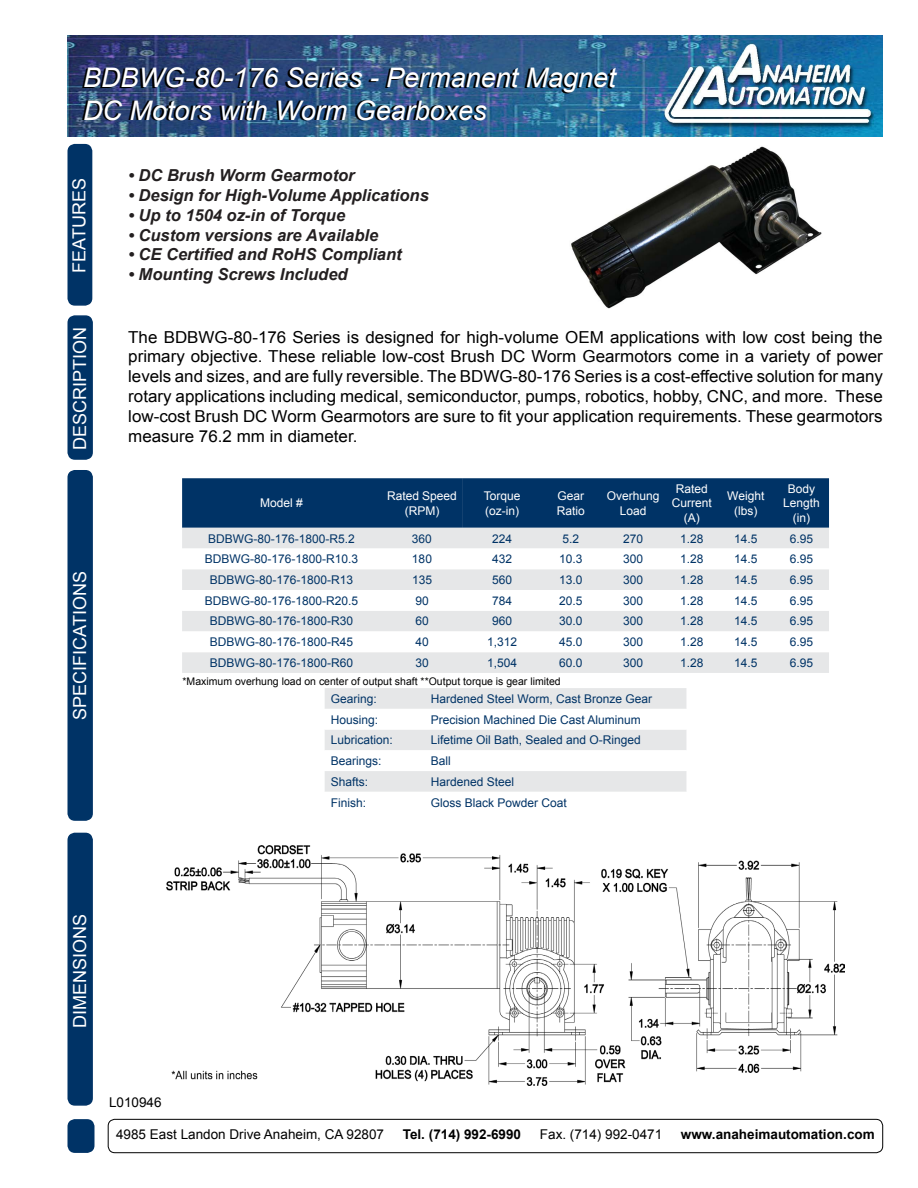
<style>
.page{position:relative;width:918px;height:1188px;background:#fff}
.page>*{position:absolute;margin:0;border:0;box-sizing:border-box;transform-origin:0 0}
.t1{font:italic 27px/32.4px "Arial";color:#fff}
.t2{font:18px "Arial";color:#fff}
.t3{font:16.5px/19.8px "Arial";color:#000;text-align:justify}
.t4{font:italic 700 16.5px "Arial";color:#231f20}
.t5{font:13.5px "Arial";color:#000}
.t6{font:700 13.5px "Arial";color:#000}
.t7{font:12px "Arial";color:#036}
.t8{font:12px/14.4px "Arial";color:#fff;text-align:center}
.t9{font:10.5px "Arial";color:#000}
</style>
<div class="page">
<img style="left:68px;top:35px;width:815px;height:101px">
<div style="left:68px;top:145px;width:24px;height:160px;background:#036;border-radius:7px"></div>
<div style="left:68px;top:144px;width:24px;height:162px;border:2px solid #036;border-radius:7px"></div>
<div style="left:68px;top:1120px;width:26px;height:32px;background:#036;border-radius:7px"></div>
<div style="left:68px;top:1119px;width:26px;height:34px;border:2px solid #036;border-radius:7px"></div>
<div style="left:108px;top:1119px;width:775px;height:34px;border:1px solid #000;border-radius:7px"></div>
<div style="left:68px;top:316px;width:24px;height:143px;background:#036;border-radius:7px"></div>
<div style="left:68px;top:315px;width:25px;height:145px;border:2px solid #036;border-radius:7px"></div>
<div style="left:68px;top:833px;width:24px;height:272px;background:#036;border-radius:7px"></div>
<div style="left:68px;top:833px;width:25px;height:273px;border:2px solid #036;border-radius:7px"></div>
<div style="left:68px;top:471px;width:24px;height:349px;background:#036;border-radius:7px"></div>
<div style="left:68px;top:470px;width:25px;height:351px;border:2px solid #036;border-radius:7px"></div>
<div style="left:182px;top:478px;width:647px;height:50px;background:#036"></div>
<div style="left:182px;top:528px;width:647px;height:145px;background:#e6e7e8"></div>
<svg style="left:182px;top:549px;width:647px;height:103px"></svg>
<svg style="left:325px;top:688px;width:361px;height:104px"></svg>
<img style="left:166px;top:846px;width:679px;height:240px">
<img style="left:571px;top:146px;width:251px;height:163px">
<h1 class="t1" style="left:83px;top:62px;width:534px">BDBWG-80-176 Series - Permanent Magnet<br>DC Motors with Worm Gearboxes</h1>
<h2 class="t2" style="left:67px;top:273px;width:96px;rotate:-90deg">FEATURES</h2>
<h3 class="t4" style="left:128px;top:164px;width:228px">• DC Brush Worm Gearmotor</h3>
<h3 class="t4" style="left:128px;top:184px;width:302px">• Design for High-Volume Applications</h3>
<h3 class="t4" style="left:128px;top:204px;width:218px">• Up to 1504 oz-in of Torque</h3>
<h3 class="t4" style="left:128px;top:224px;width:252px">• Custom versions are Available</h3>
<h3 class="t4" style="left:128px;top:244px;width:275px">• CE Certified and RoHS Compliant</h3>
<h3 class="t4" style="left:128px;top:263px;width:221px">• Mounting Screws Included</h3>
<h2 class="t2" style="left:68px;top:450px;width:125px;rotate:-90deg">DESCRIPTION</h2>
<p class="t3" style="left:128px;top:327px;width:756px">The BDBWG-80-176 Series is designed for high-volume OEM applications with low cost being the primary objective. These reliable low-cost Brush DC Worm Gearmotors come in a variety of power levels and sizes, and are fully reversible. The BDWG-80-176 Series is a cost-effective solution for many rotary applications including medical, semiconductor, pumps, robotics, hobby, CNC, and more. These low-cost Brush DC Worm Gearmotors are sure to fit your application requirements. These gearmotors measure 76.2 mm in diameter.</p>
<h2 class="t2" style="left:68px;top:720px;width:150px;rotate:-90deg">SPECIFICATIONS</h2>
<p class="t8" style="left:260px;top:496px;width:44px">Model #</p>
<p class="t8" style="left:387px;top:489px;width:71px">Rated Speed (RPM)</p>
<p class="t8" style="left:484px;top:489px;width:38px;text-align:left">Torque (oz-in)</p>
<p class="t8" style="left:557px;top:489px;width:30px;text-align:left">Gear<br>Ratio</p>
<p class="t8" style="left:607px;top:489px;width:54px">Overhung<br>Load</p>
<p class="t8" style="left:672px;top:482px;width:41px">Rated<br>Current (A)</p>
<p class="t8" style="left:727px;top:489px;width:39px">Weight (lbs)</p>
<p class="t8" style="left:783px;top:482px;width:38px">Body<br>Length (in)</p>
<p class="t7" style="left:208px;top:530px;width:148px">BDBWG-80-176-1800-R5.2</p>
<p class="t7" style="left:412px;top:530px;width:22px">360</p>
<p class="t7" style="left:492px;top:530px;width:22px">224</p>
<p class="t7" style="left:563px;top:530px;width:18px">5.2</p>
<p class="t7" style="left:623px;top:530px;width:22px">270</p>
<p class="t7" style="left:680px;top:530px;width:25px">1.28</p>
<p class="t7" style="left:734px;top:530px;width:25px">14.5</p>
<p class="t7" style="left:790px;top:530px;width:25px">6.95</p>
<p class="t7" style="left:205px;top:551px;width:155px">BDBWG-80-176-1800-R10.3</p>
<p class="t7" style="left:412px;top:551px;width:22px">180</p>
<p class="t7" style="left:492px;top:551px;width:22px">432</p>
<p class="t7" style="left:559px;top:551px;width:25px">10.3</p>
<p class="t7" style="left:623px;top:551px;width:22px">300</p>
<p class="t7" style="left:680px;top:551px;width:25px">1.28</p>
<p class="t7" style="left:734px;top:551px;width:25px">14.5</p>
<p class="t7" style="left:790px;top:551px;width:25px">6.95</p>
<p class="t7" style="left:210px;top:572px;width:145px">BDBWG-80-176-1800-R13</p>
<p class="t7" style="left:412px;top:572px;width:22px">135</p>
<p class="t7" style="left:492px;top:572px;width:22px">560</p>
<p class="t7" style="left:559px;top:572px;width:25px">13.0</p>
<p class="t7" style="left:623px;top:572px;width:22px">300</p>
<p class="t7" style="left:680px;top:572px;width:25px">1.28</p>
<p class="t7" style="left:734px;top:572px;width:25px">14.5</p>
<p class="t7" style="left:790px;top:572px;width:25px">6.95</p>
<p class="t7" style="left:205px;top:593px;width:155px">BDBWG-80-176-1800-R20.5</p>
<p class="t7" style="left:415px;top:593px;width:15px">90</p>
<p class="t7" style="left:492px;top:593px;width:22px">784</p>
<p class="t7" style="left:559px;top:593px;width:25px">20.5</p>
<p class="t7" style="left:623px;top:593px;width:22px">300</p>
<p class="t7" style="left:680px;top:593px;width:25px">1.28</p>
<p class="t7" style="left:734px;top:593px;width:25px">14.5</p>
<p class="t7" style="left:790px;top:593px;width:25px">6.95</p>
<p class="t7" style="left:210px;top:613px;width:145px">BDBWG-80-176-1800-R30</p>
<p class="t7" style="left:415px;top:613px;width:15px">60</p>
<p class="t7" style="left:492px;top:613px;width:22px">960</p>
<p class="t7" style="left:559px;top:613px;width:25px">30.0</p>
<p class="t7" style="left:623px;top:613px;width:22px">300</p>
<p class="t7" style="left:680px;top:613px;width:25px">1.28</p>
<p class="t7" style="left:734px;top:613px;width:25px">14.5</p>
<p class="t7" style="left:790px;top:613px;width:25px">6.95</p>
<p class="t7" style="left:210px;top:634px;width:145px">BDBWG-80-176-1800-R45</p>
<p class="t7" style="left:415px;top:634px;width:15px">40</p>
<p class="t7" style="left:487px;top:634px;width:32px">1,312</p>
<p class="t7" style="left:559px;top:634px;width:25px">45.0</p>
<p class="t7" style="left:623px;top:634px;width:22px">300</p>
<p class="t7" style="left:680px;top:634px;width:25px">1.28</p>
<p class="t7" style="left:734px;top:634px;width:25px">14.5</p>
<p class="t7" style="left:790px;top:634px;width:25px">6.95</p>
<p class="t7" style="left:210px;top:655px;width:145px">BDBWG-80-176-1800-R60</p>
<p class="t7" style="left:415px;top:655px;width:15px">30</p>
<p class="t7" style="left:487px;top:655px;width:32px">1,504</p>
<p class="t7" style="left:559px;top:655px;width:25px">60.0</p>
<p class="t7" style="left:623px;top:655px;width:22px">300</p>
<p class="t7" style="left:680px;top:655px;width:25px">1.28</p>
<p class="t7" style="left:734px;top:655px;width:25px">14.5</p>
<p class="t7" style="left:790px;top:655px;width:25px">6.95</p>
<p class="t7" style="left:331px;top:691px;width:48px">Gearing:</p>
<p class="t7" style="left:431px;top:691px;width:223px">Hardened Steel Worm, Cast Bronze Gear</p>
<p class="t7" style="left:331px;top:712px;width:49px">Housing:</p>
<p class="t7" style="left:431px;top:712px;width:212px">Precision Machined Die Cast Aluminum</p>
<p class="t7" style="left:331px;top:732px;width:64px">Lubrication:</p>
<p class="t7" style="left:431px;top:732px;width:212px">Lifetime Oil Bath, Sealed and O-Ringed</p>
<p class="t7" style="left:331px;top:753px;width:52px">Bearings:</p>
<p class="t7" style="left:431px;top:753px;width:22px">Ball</p>
<p class="t7" style="left:331px;top:774px;width:39px">Shafts:</p>
<p class="t7" style="left:431px;top:774px;width:85px">Hardened Steel</p>
<p class="t7" style="left:331px;top:794px;width:37px">Finish:</p>
<p class="t7" style="left:431px;top:794px;width:138px">Gloss Black Powder Coat</p>
<p class="t9" style="left:183px;top:674px;width:380px">*Maximum overhung load on center of output shaft **Output torque is gear limited</p>
<h2 class="t2" style="left:68px;top:1028px;width:116px;rotate:-90deg">DIMENSIONS</h2>
<p class="t5" style="left:109px;top:1094px;width:54px">L010946</p>
<p class="t5" style="left:116px;top:1125px;width:269px">4985 East Landon Drive Anaheim, CA 92807</p>
<p class="t6" style="left:403px;top:1125px;width:120px">Tel. (714) 992-6990</p>
<p class="t5" style="left:540px;top:1125px;width:124px">Fax. (714) 992-0471</p>
<p class="t6" style="left:681px;top:1125px;width:195px">www.anaheimautomation.com</p>
</div>
